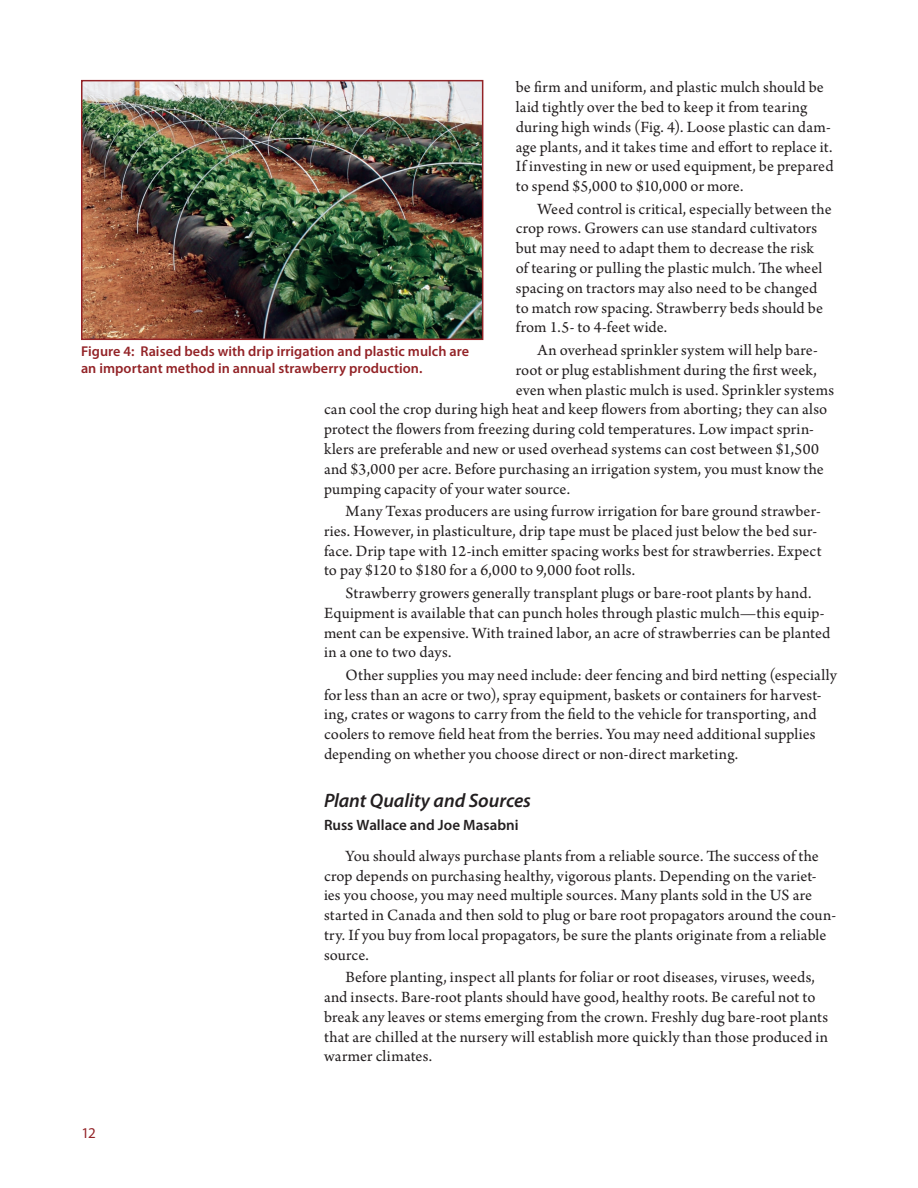
<style>
.page{position:relative;width:918px;height:1188px;background:#fff}
.page>*{position:absolute;margin:0;border:0;box-sizing:border-box;transform-origin:0 0}
.heading1{font:italic 600 19.5px "Myriad Pro";letter-spacing:-.005em;color:#231f20}
.body_text{font:16.5px/19.8px "Arno Pro";letter-spacing:.005em;color:#231f20}
.authors{font:600 15px "Myriad Pro";color:#231f20}
.t1{font:15px "Myriad Pro";color:#932327}
.captions{font:600 14.25px/17.1px "Myriad Pro";letter-spacing:.005em;color:#932327}
</style>
<div class="page">
<img style="left:84px;top:83px;width:396px;height:254px">
<div style="left:81px;top:80px;width:402px;height:260px;border:2px solid #932327"></div>
<p class="body_text" style="left:516px;top:78px;width:319px">be firm and uniform, and plastic mulch should be laid tightly over the bed to keep it from tearing during high winds (Fig. 4). Loose plastic can dam&shy;age plants, and it takes time and effort to replace it.<br>If investing in new or used equipment, be prepared to spend $5,000 to $10,000 or more.</p>
<p class="body_text" style="left:516px;top:200px;width:317px;text-indent:22px">Weed control is critical, especially between the crop rows. Growers can use standard cultivators but may need to adapt them to decrease the risk<br>of tearing or pulling the plastic mulch. The wheel spacing on tractors may also need to be changed to match row spacing. Strawberry beds should be from 1.5- to 4-feet wide.</p>
<p class="body_text" style="left:537px;top:341px;width:282px">An overhead sprinkler system will help bare-</p>
<p class="body_text" style="left:516px;top:361px;width:303px">root or plug establishment during the first week,</p>
<p class="body_text" style="left:516px;top:381px;width:320px">even when plastic mulch is used. Sprinkler systems</p>
<p class="body_text" style="left:324px;top:400px;width:505px">can cool the crop during high heat and keep flowers from aborting; they can also</p>
<p class="body_text" style="left:324px;top:420px;width:492px">protect the flowers from freezing during cold temperatures. Low impact sprin-</p>
<p class="body_text" style="left:324px;top:440px;width:497px">klers are preferable and new or used overhead systems can cost between $1,500</p>
<p class="body_text" style="left:324px;top:460px;width:501px">and $3,000 per acre. Before purchasing an irrigation system, you must know the</p>
<p class="body_text" style="left:324px;top:480px;width:248px">pumping capacity of your water source.</p>
<p class="body_text" style="left:324px;top:502px;width:499px;text-indent:22px">Many Texas producers are using furrow irrigation for bare ground strawber&shy;ries. However, in plasticulture, drip tape must be placed just below the bed sur&shy;face. Drip tape with 12-inch emitter spacing works best for strawberries. Expect to pay $120 to $180 for a 6,000 to 9,000 foot rolls.</p>
<p class="body_text" style="left:324px;top:584px;width:508px;text-indent:22px">Strawberry growers generally transplant plugs or bare-root plants by hand.<br>Equipment is available that can punch holes through plastic mulch—this equip&shy;ment can be expensive. With trained labor, an acre of strawberries can be planted in a one to two days.</p>
<p class="body_text" style="left:324px;top:666px;width:514px;text-indent:22px">Other supplies you may need include: deer fencing and bird netting (especially for less than an acre or two), spray equipment, baskets or containers for harvest&shy;ing, crates or wagons to carry from the field to the vehicle for transporting, and coolers to remove field heat from the berries. You may need additional supplies depending on whether you choose direct or non-direct marketing.</p>
<p class="heading1" style="left:324px;top:788px;width:209px">Plant Quality and Sources</p>
<p class="authors" style="left:324px;top:816px;width:196px">Russ Wallace and Joe Masabni</p>
<p class="body_text" style="left:324px;top:847px;width:514px;text-indent:22px">You should always purchase plants from a reliable source. The success of the crop depends on purchasing healthy, vigorous plants. Depending on the variet&shy;ies you choose, you may need multiple sources. Many plants sold in the US are started in Canada and then sold to plug or bare root propagators around the coun&shy;try. If you buy from local propagators, be sure the plants originate from a reliable source.</p>
<p class="body_text" style="left:324px;top:968px;width:506px;text-indent:22px">Before planting, inspect all plants for foliar or root diseases, viruses, weeds, and insects. Bare-root plants should have good, healthy roots. Be careful not to break any leaves or stems emerging from the crown. Freshly dug bare-root plants that are chilled at the nursery will establish more quickly than those produced in warmer climates.</p>
<p class="captions" style="left:81px;top:342px;width:390px">Figure 4: Raised beds with drip irrigation and plastic mulch are an important method in annual strawberry production.</p>
<p class="t1" style="left:81px;top:1123px;width:16px">12</p>
</div>
